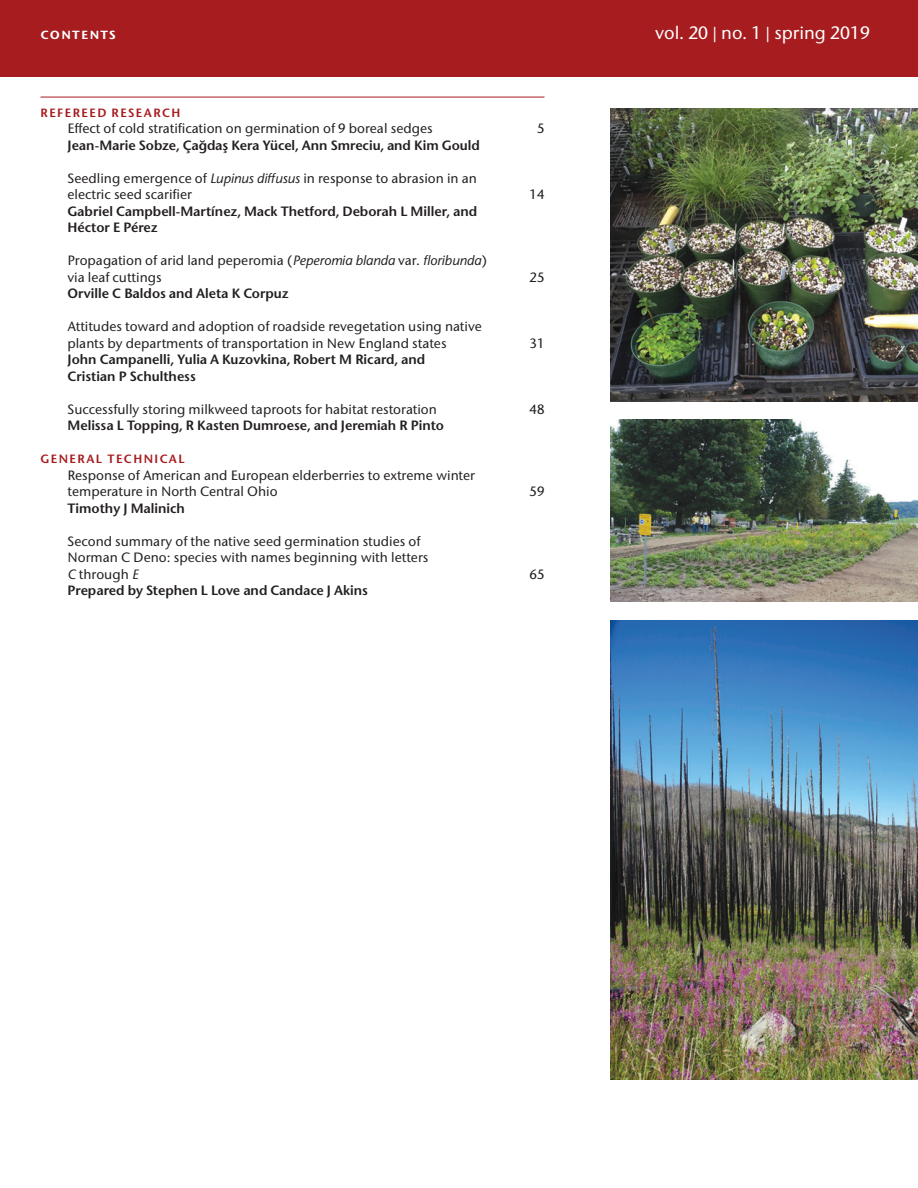
<style>
.page{position:relative;width:918px;height:1188px;background:#fff}
.page>*{position:absolute;margin:0;border:0;box-sizing:border-box;transform-origin:0 0}
.t1{font:500 18px "Stone Sans ITC";color:#fff}
.t2{font:600 15px "Stone Sans ITC";letter-spacing:.1em;color:#fff}
.t3{font:500 13.5px/16.5px "Stone Sans ITC";color:#231f20}
.t4{font:600 13.5px/16.5px "Stone Sans ITC";color:#231f20}
.t5{font:600 12px "Stone Sans ITC";letter-spacing:.12em;color:#a61c1f}
.s1{font-style:italic}
</style>
<div class="page">
<div style="left:0;top:0;width:918px;height:76px;background:#a61c1f"></div>
<hr style="left:40px;top:97px;width:504px;height:1px;background:#a61c1f">
<img style="left:610px;top:108px;width:308px;height:294px">
<img style="left:610px;top:420px;width:308px;height:182px">
<img style="left:610px;top:621px;width:308px;height:458px">
<p class="t2" style="left:40px;top:24px;width:77px">contents</p>
<h1 class="t1" style="left:655px;top:22px;width:216px">vol. 20 | no. 1 | spring 2019</h1>
<p class="t5" style="left:41px;top:105px;width:142px">REFEREED RESEARCH</p>
<p class="t3" style="left:68px;top:121px;width:367px">Effect of cold stratification on germination of 9 boreal sedges</p>
<p class="t3" style="left:537px;top:121px;width:9px">5</p>
<p class="t4" style="left:68px;top:137px;width:414px">Jean-Marie Sobze, Çağdaş Kera Yücel, Ann Smreciu, and Kim Gould</p>
<p class="t3" style="left:68px;top:170px;width:411px">Seedling emergence of <span class="s1">Lupinus diffusus</span> in response to abrasion in an electric seed scarifier</p>
<p class="t3" style="left:530px;top:187px;width:16px">14</p>
<p class="t4" style="left:68px;top:203px;width:411px">Gabriel Campbell-Martínez, Mack Thetford, Deborah L Miller, and<br>Héctor E Pérez</p>
<p class="t3" style="left:68px;top:253px;width:421px">Propagation of arid land peperomia (<span class="s1">Peperomia blanda</span> var. <span class="s1">floribunda</span>) via leaf cuttings</p>
<p class="t4" style="left:68px;top:285px;width:223px">Orville C Baldos and Aleta K Corpuz</p>
<p class="t3" style="left:68px;top:319px;width:416px">Attitudes toward and adoption of roadside revegetation using native plants by departments of transportation in New England states</p>
<p class="t3" style="left:530px;top:269px;width:16px">25</p>
<p class="t3" style="left:530px;top:335px;width:16px">31</p>
<p class="t4" style="left:68px;top:351px;width:359px">John Campanelli, Yulia A Kuzovkina, Robert M Ricard, and<br>Cristian P Schulthess</p>
<p class="t3" style="left:68px;top:401px;width:371px">Successfully storing milkweed taproots for habitat restoration</p>
<p class="t3" style="left:530px;top:401px;width:16px">48</p>
<p class="t4" style="left:68px;top:417px;width:378px">Melissa L Topping, R Kasten Dumroese, and Jeremiah R Pinto</p>
<p class="t5" style="left:41px;top:451px;width:146px">GENERAL TECHNICAL</p>
<p class="t3" style="left:68px;top:467px;width:409px">Response of American and European elderberries to extreme winter temperature in North Central Ohio</p>
<p class="t3" style="left:530px;top:484px;width:16px">59</p>
<p class="t4" style="left:68px;top:500px;width:119px">Timothy J Malinich</p>
<p class="t3" style="left:68px;top:533px;width:362px">Second summary of the native seed germination studies of<br>Norman C Deno: species with names beginning with letters<br><span class="s1">C</span> through <span class="s1">E</span></p>
<p class="t4" style="left:68px;top:582px;width:302px">Prepared by Stephen L Love and Candace J Akins</p>
<p class="t3" style="left:530px;top:566px;width:16px">65</p>
</div>
